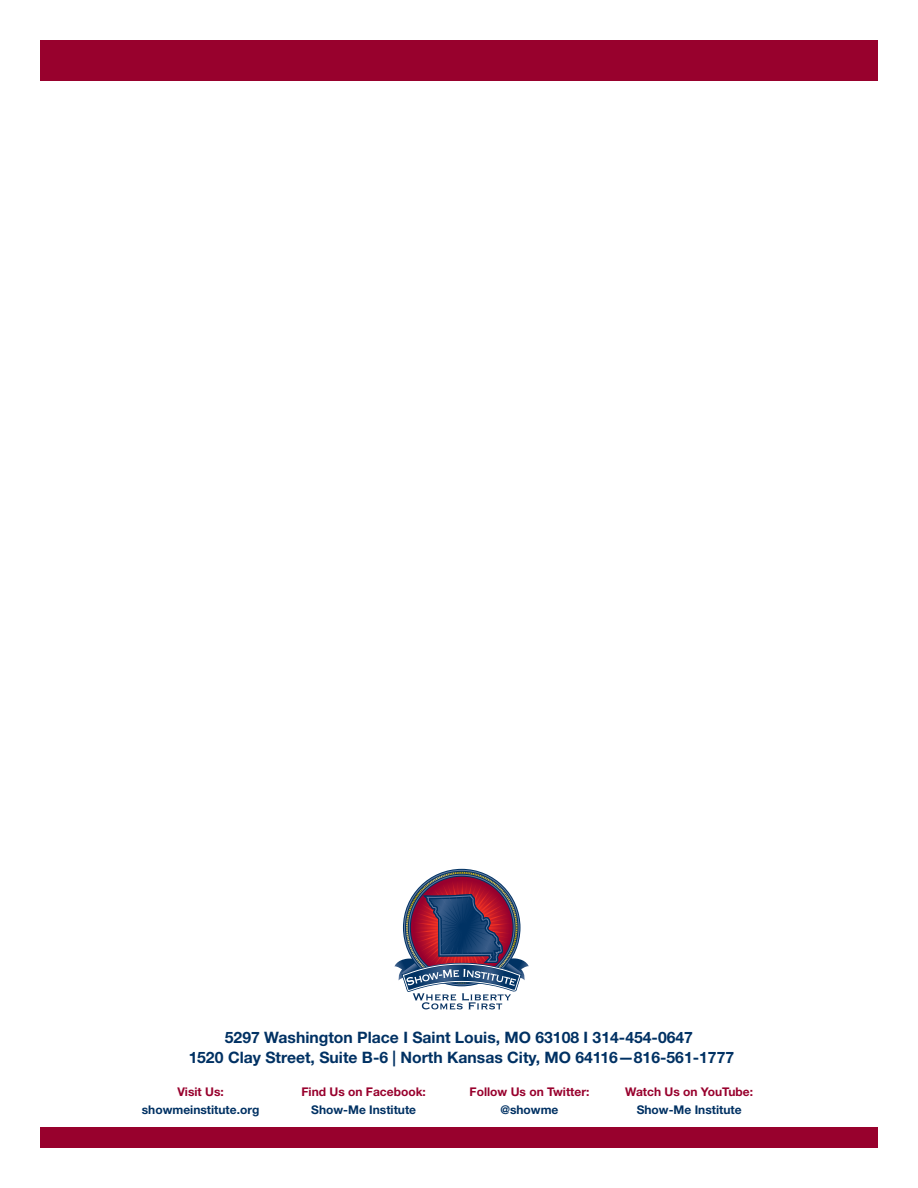
<style>
.page{position:relative;width:918px;height:1188px;background:#fff}
.page>*{position:absolute;margin:0;border:0;box-sizing:border-box;transform-origin:0 0}
.Testimony_Header{font:700 15.75px "Helvetica Neue LT Std";color:#003163}
.t1{font:700 12px "Helvetica Neue LT Std";color:#98012d}
.t2{font:700 12px "Helvetica Neue LT Std";color:#003163}
</style>
<div class="page">
<div style="left:40px;top:1127px;width:838px;height:21px;background:#98012d"></div>
<div style="left:40px;top:40px;width:838px;height:41px;background:#98012d"></div>
<svg style="left:394px;top:877px;width:135px;height:133px"></svg>
<p class="Testimony_Header" style="left:225px;top:1028px;width:470px">5297 Washington Place I Saint Louis, MO 63108 I 314-454-0647</p>
<p class="Testimony_Header" style="left:189px;top:1047px;width:547px">1520 Clay Street, Suite B-6 | North Kansas City, MO 64116—816-561-1777</p>
<p class="t1" style="left:177px;top:1084px;width:48px">Visit Us:</p>
<p class="t2" style="left:142px;top:1102px;width:119px">showmeinstitute.org</p>
<p class="t1" style="left:301px;top:1084px;width:126px">Find Us on Facebook:</p>
<p class="t2" style="left:311px;top:1102px;width:106px">Show-Me Institute</p>
<p class="t1" style="left:470px;top:1084px;width:121px">Follow Us on Twitter:</p>
<p class="t2" style="left:500px;top:1102px;width:60px">@showme</p>
<p class="t1" style="left:625px;top:1084px;width:130px">Watch Us on YouTube:</p>
<p class="t2" style="left:637px;top:1102px;width:106px">Show-Me Institute</p>
</div>
